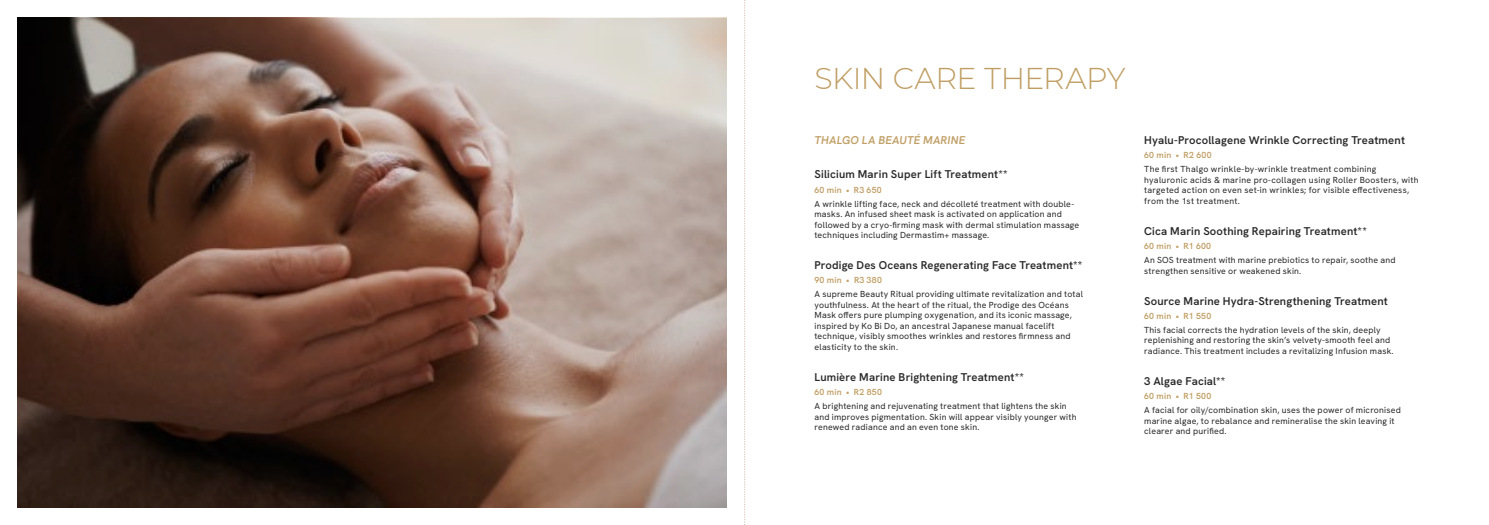
<style>
.page{position:relative;width:1489px;height:525px;background:#fff}
.page>*{position:absolute;margin:0;border:0;box-sizing:border-box;transform-origin:0 0}
.t1{font:300 30px "Montserrat";letter-spacing:-.015em;color:#c09e63}
.t2{font:11.25px "Hanken Grotesk";letter-spacing:.015em;color:#292829}
.t3{font:italic 11.25px "Hanken Grotesk";letter-spacing:.01em;color:#c09e63}
.t4{font:8.75px/10.5px "Hanken Grotesk";letter-spacing:.025em;color:#292829}
.t5{font:8.75px "Hanken Grotesk";letter-spacing:.025em;color:#c09e63}
</style>
<div class="page">
<svg style="left:744px;top:0;width:1px;height:523px"></svg>
<svg style="left:18px;top:18px;width:708px;height:489px;background:#7b6155"></svg>
<h1 class="t1" style="left:814px;top:58px;width:312px">SKIN CARE THERAPY</h1>
<p class="t3" style="left:814px;top:133px;width:152px">THALGO LA BEAUTÉ MARINE</p>
<p class="t2" style="left:814px;top:167px;width:194px">Silicium Marin Super Lift Treatment**</p>
<p class="t5" style="left:814px;top:184px;width:69px">60 min • R3 650</p>
<p class="t4" style="left:814px;top:198px;width:266px">A wrinkle lifting face, neck and décolleté treatment with double&shy;masks. An infused sheet mask is activated on application and followed by a cryo-firming mask with dermal stimulation massage techniques including Dermastim+ massage.</p>
<p class="t2" style="left:814px;top:258px;width:269px">Prodige Des Oceans Regenerating Face Treatment**</p>
<p class="t5" style="left:814px;top:274px;width:69px">90 min • R3 380</p>
<p class="t4" style="left:814px;top:289px;width:270px">A supreme Beauty Ritual providing ultimate revitalization and total youthfulness. At the heart of the ritual, the Prodige des Océans Mask offers pure plumping oxygenation, and its iconic massage, inspired by Ko Bi Do, an ancestral Japanese manual facelift technique, visibly smoothes wrinkles and restores firmness and elasticity to the skin.</p>
<p class="t2" style="left:814px;top:369px;width:211px">Lumière Marine Brightening Treatment**</p>
<p class="t5" style="left:814px;top:386px;width:69px">60 min • R2 850</p>
<p class="t4" style="left:814px;top:400px;width:263px">A brightening and rejuvenating treatment that lightens the skin and improves pigmentation. Skin will appear visibly younger with renewed radiance and an even tone skin.</p>
<p class="t2" style="left:1144px;top:133px;width:262px">Hyalu-Procollagene Wrinkle Correcting Treatment</p>
<p class="t5" style="left:1144px;top:150px;width:69px">60 min • R2 600</p>
<p class="t4" style="left:1144px;top:164px;width:276px">The first Thalgo wrinkle-by-wrinkle treatment combining hyaluronic acids &amp; marine pro-collagen using Roller Boosters, with targeted action on even set-in wrinkles; for visible effectiveness, from the 1st treatment.</p>
<p class="t2" style="left:1144px;top:224px;width:224px">Cica Marin Soothing Repairing Treatment**</p>
<p class="t5" style="left:1144px;top:240px;width:68px">60 min • R1 600</p>
<p class="t4" style="left:1144px;top:254px;width:253px">An SOS treatment with marine prebiotics to repair, soothe and strengthen sensitive or weakened skin.</p>
<p class="t2" style="left:1144px;top:293px;width:245px">Source Marine Hydra-Strengthening Treatment</p>
<p class="t5" style="left:1144px;top:310px;width:69px">60 min • R1 550</p>
<p class="t4" style="left:1144px;top:324px;width:251px">This facial corrects the hydration levels of the skin, deeply replenishing and restoring the skin’s velvety-smooth feel and radiance. This treatment includes a revitalizing Infusion mask.</p>
<p class="t2" style="left:1144px;top:374px;width:83px">3 Algae Facial**</p>
<p class="t5" style="left:1144px;top:390px;width:69px">60 min • R1 500</p>
<p class="t4" style="left:1144px;top:404px;width:258px">A facial for oily/combination skin, uses the power of micronised marine algae, to rebalance and remineralise the skin leaving it clearer and purified.</p>
</div>
